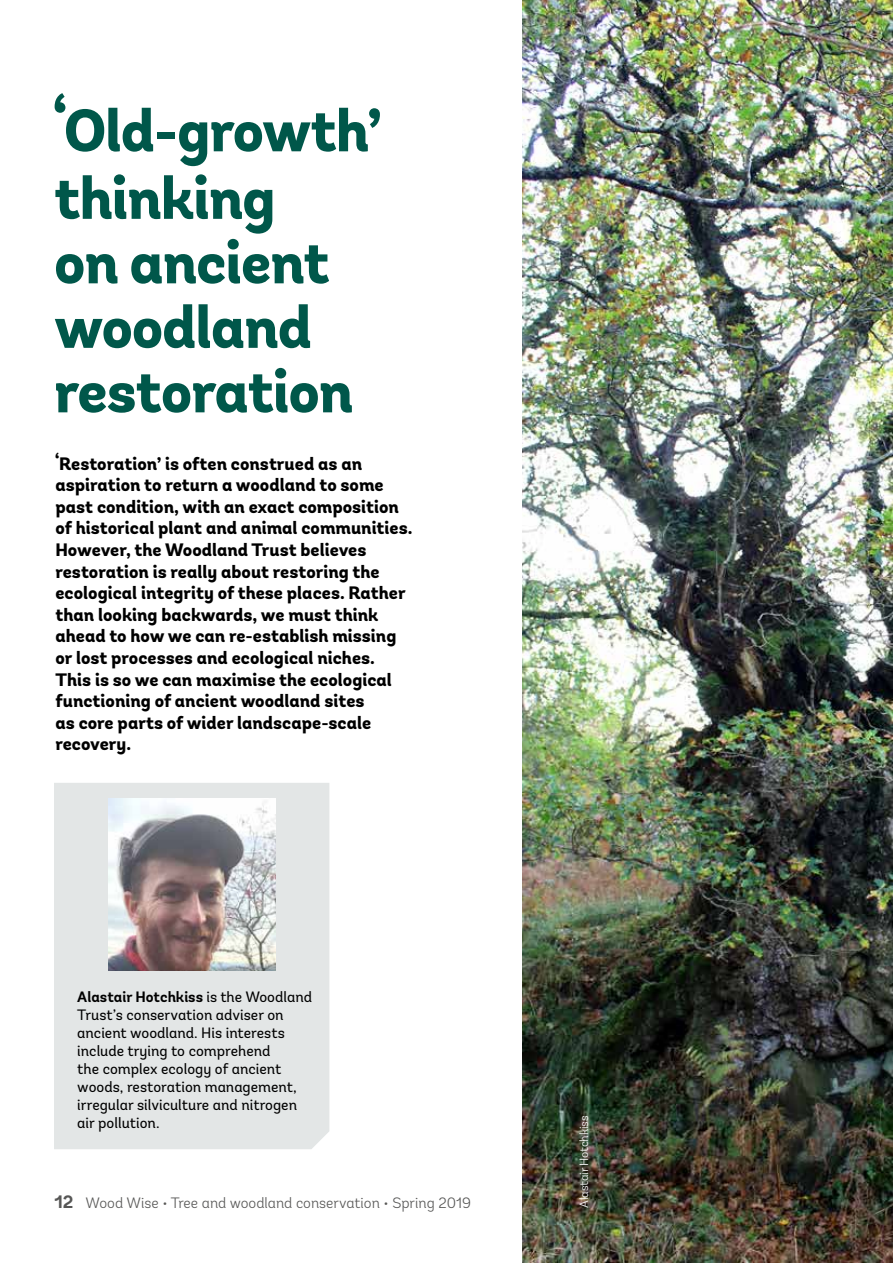
<style>
.page{position:relative;width:893px;height:1263px;background:#fff}
.page>*{position:absolute;margin:0;border:0;box-sizing:border-box;transform-origin:0 0}
.t1{font:800 60px/65.2px "Andes";letter-spacing:-.02em;color:#00574a}
.t2{font:800 18px/21.6px "Andes";color:#000}
.t3{font:15px/18px "Andes";color:#000}
.t4{font:300 15px "Andes";color:#575756}
.t5{font:12px "Andes";letter-spacing:-.02em;color:#fff}
.s1{font-weight:700}
.s2{font-weight:700;font-size:18px}
</style>
<div class="page">
<img style="left:523px;top:0;width:370px;height:1263px">
<div style="left:54px;top:783px;width:275px;height:366px;background:#e3e6e6"></div>
<img style="left:108px;top:798px;width:167px;height:173px">
<h1 class="t1" style="left:54px;top:100px;width:330px">‘Old-growth’ thinking<br>on ancient woodland restoration</h1>
<p class="t2" style="left:55px;top:453px;width:358px">‘Restoration’ is often construed as an aspiration to return a woodland to some past condition, with an exact composition of historical plant and animal communities.<br>However, the Woodland Trust believes restoration is really about restoring the ecological integrity of these places. Rather than looking backwards, we must think ahead to how we can re-establish missing or lost processes and ecological niches.<br>This is so we can maximise the ecological functioning of ancient woodland sites<br>as core parts of wider landscape-scale recovery.</p>
<p class="t3" style="left:77px;top:988px;width:236px"><span class="s1">Alastair Hotchkiss</span> is the Woodland<br>Trust’s conservation adviser on ancient woodland. His interests include trying to comprehend<br>the complex ecology of ancient woods, restoration management, irregular silviculture and nitrogen air pollution.</p>
<p class="t4" style="left:54px;top:1194px;width:418px"><span class="s2">12</span> Wood Wise • Tree and woodland conservation • Spring 2019</p>
<p class="t5" style="left:577px;top:1208px;width:94px;rotate:-90deg">Alastair Hotchkiss</p>
</div>
